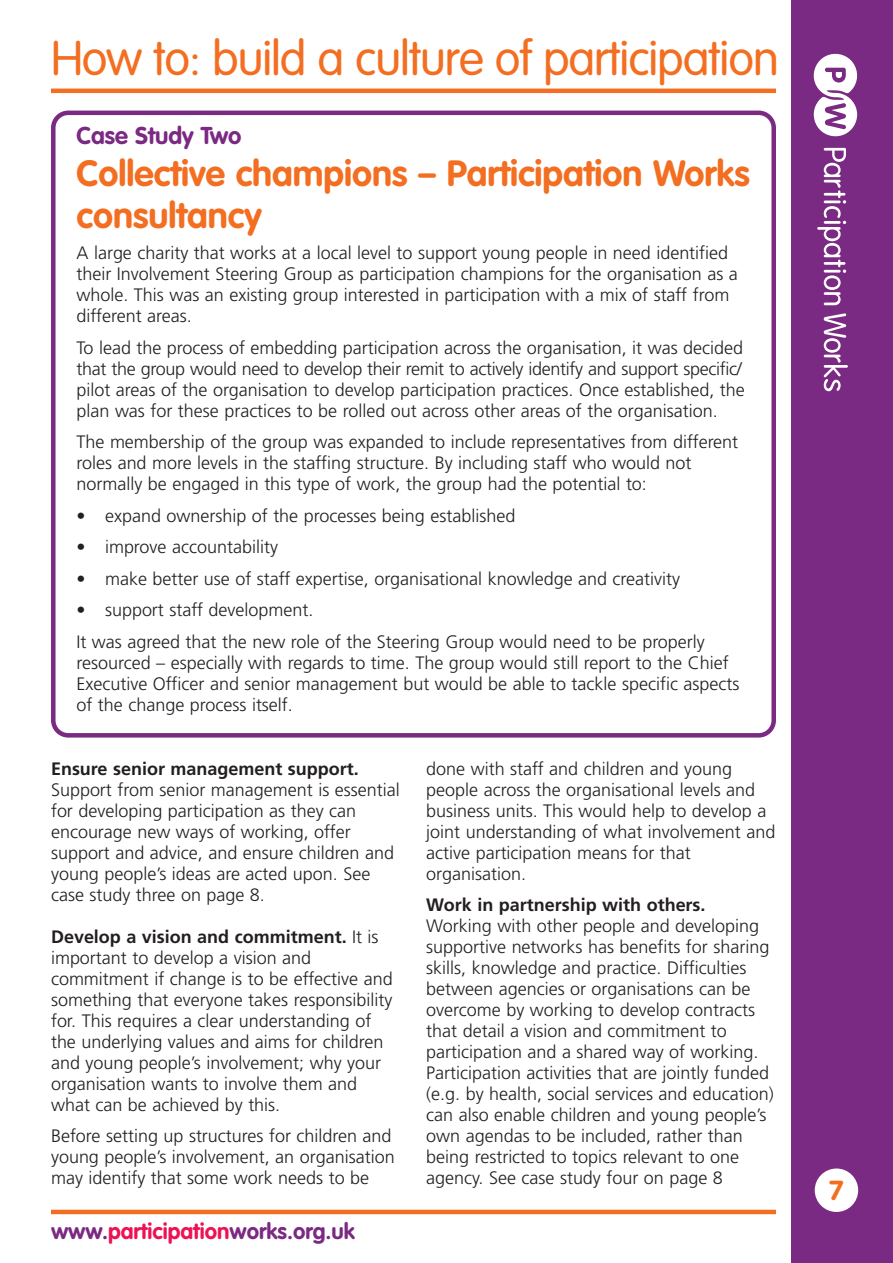
<style>
.page{position:relative;width:893px;height:1263px;background:#fff}
.page>*{position:absolute;margin:0;border:0;box-sizing:border-box;transform-origin:0 0}
.t1{font:300 47.85px "VAG Rounded";letter-spacing:-.02em;color:#f36e21}
.t2{font:700 36px/42px "VAG Rounded";color:#f36e21}
.t3{font:700 27.15px "VAG Rounded";color:#f36e21}
.t4{font:700 24px "VAG Rounded";color:#7b2a83}
.t5{font:700 22.2px "VAG Rounded";color:#7b2a83}
.t6{font:300 18px/21px "Frutiger";color:#231f20}
.t7{font:700 18px "Frutiger";color:#231f20}
.s1{font-weight:700}
.s2{color:#ed1255}
</style>
<div class="page">
<div style="left:792px;top:0;width:101px;height:1263px;background:#7b2a83"></div>
<svg style="left:817px;top:148px;width:29px;height:157px"></svg>
<svg style="left:824px;top:313px;width:24px;height:78px"></svg>
<svg style="left:814px;top:54px;width:44px;height:83px"></svg>
<div style="left:815px;top:1168px;width:43px;height:44px;background:#fff;border-radius:50%"></div>
<hr style="left:51px;top:1210px;width:725px;height:4px;background:#f36e21">
<hr style="left:51px;top:89px;width:725px;height:4px;background:#f36e21">
<svg style="left:51px;top:111px;width:725px;height:626px"></svg>
<h1 class="t1" style="left:51px;top:38px;width:729px">How to: build a culture of participation</h1>
<h3 class="t4" style="left:77px;top:125px;width:167px">Case Study Two</h3>
<h2 class="t2" style="left:77px;top:155px;width:675px">Collective champions – Participation Works consultancy</h2>
<p class="t6" style="left:77px;top:244px;width:663px">A large charity that works at a local level to support young people in need identified their Involvement Steering Group as participation champions for the organisation as a whole. This was an existing group interested in participation with a mix of staff from different areas.</p>
<p class="t6" style="left:77px;top:339px;width:670px">To lead the process of embedding participation across the organisation, it was decided that the group would need to develop their remit to actively identify and support specific/ pilot areas of the organisation to develop participation practices. Once established, the plan was for these practices to be rolled out across other areas of the organisation.</p>
<p class="t6" style="left:77px;top:433px;width:663px">The membership of the group was expanded to include representatives from different roles and more levels in the staffing structure. By including staff who would not normally be engaged in this type of work, the group had the potential to:</p>
<p class="t6" style="left:77px;top:507px;width:440px">• expand ownership of the processes being established</p>
<p class="t6" style="left:77px;top:538px;width:203px">• improve accountability</p>
<p class="t6" style="left:77px;top:570px;width:605px">• make better use of staff expertise, organisational knowledge and creativity</p>
<p class="t6" style="left:77px;top:596px;width:630px;line-height:31.5px">• support staff development.<br>It was agreed that the new role of the Steering Group would need to be properly</p>
<p class="t6" style="left:77px;top:654px;width:664px">resourced – especially with regards to time. The group would still report to the Chief<br>Executive Officer and senior management but would be able to tackle specific aspects of the change process itself.</p>
<p class="t7" style="left:51px;top:761px;width:309px">Ensure senior management support.</p>
<p class="t6" style="left:51px;top:780px;width:350px">Support from senior management is essential for developing participation as they can encourage new ways of working, offer support and advice, and ensure children and young people’s ideas are acted upon. See case study three on page 8.</p>
<p class="t6" style="left:51px;top:927px;width:343px"><span class="s1">Develop a vision and commitment.</span> It is important to develop a vision and commitment if change is to be effective and something that everyone takes responsibility for. This requires a clear understanding of the underlying values and aims for children and young people’s involvement; why your organisation wants to involve them and what can be achieved by this.</p>
<p class="t6" style="left:51px;top:1127px;width:345px">Before setting up structures for children and young people’s involvement, an organisation may identify that some work needs to be</p>
<p class="t5" style="left:51px;top:1221px;width:305px">www.<span class="s2">participation</span>works.org.uk</p>
<p class="t6" style="left:426px;top:759px;width:351px">done with staff and children and young people across the organisational levels and business units. This would help to develop a joint understanding of what involvement and active participation means for that organisation.</p>
<p class="t7" style="left:426px;top:898px;width:281px">Work in partnership with others.</p>
<p class="t6" style="left:426px;top:917px;width:349px">Working with other people and developing supportive networks has benefits for sharing skills, knowledge and practice. Difficulties between agencies or organisations can be overcome by working to develop contracts that detail a vision and commitment to participation and a shared way of working.<br>Participation activities that are jointly funded (e.g. by health, social services and education) can also enable children and young people’s own agendas to be included, rather than being restricted to topics relevant to one agency. See case study four on page 8</p>
<h3 class="t3" style="left:829px;top:1179px;width:16px">7</h3>
</div>
